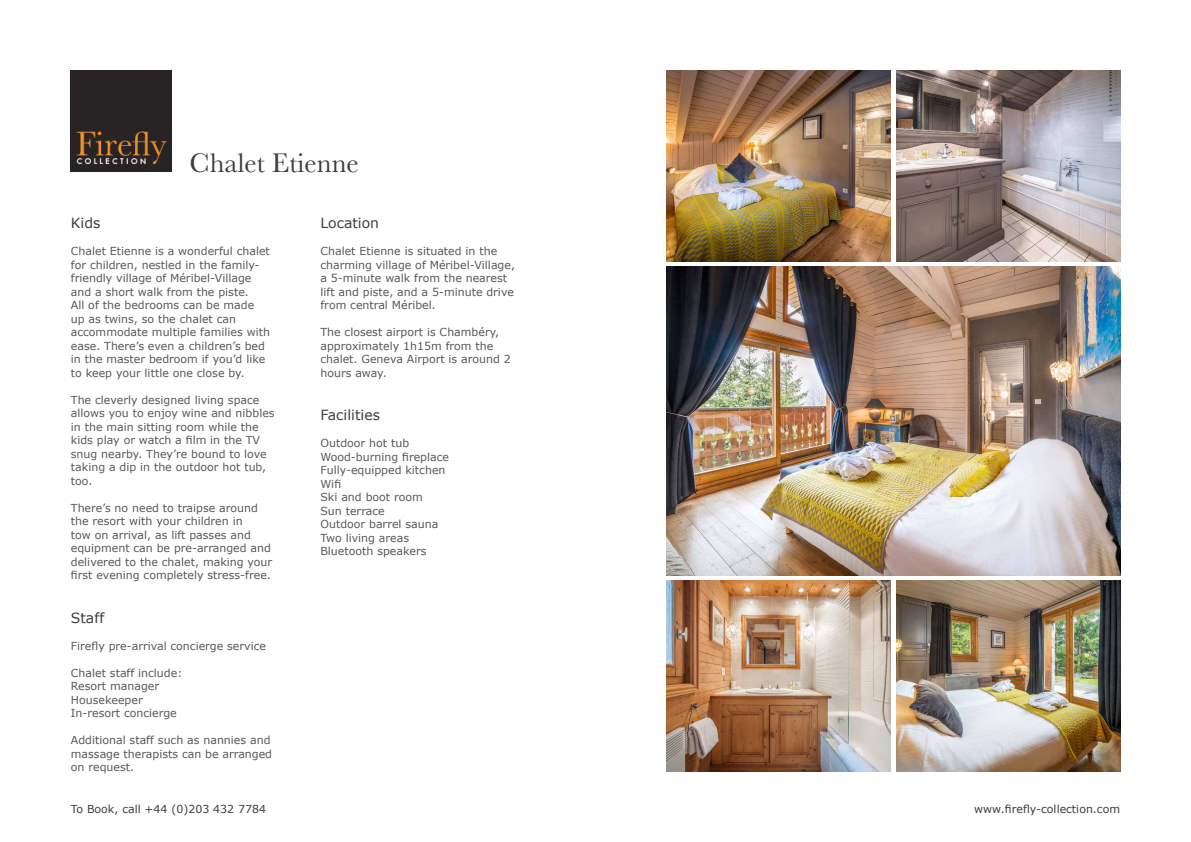
<style>
.page{position:relative;width:1191px;height:842px;background:#fff}
.page>*{position:absolute;margin:0;border:0;box-sizing:border-box;transform-origin:0 0}
.t1{font:28px "Baskerville";color:#3e3e3f}
.t2{font:14px "Verdana";color:#3e3e3f}
.t3{font:11px/13.5px "Verdana";color:#57585a}
.t4{font:11px "Verdana";color:#3e3e3f}
</style>
<div class="page">
<img style="left:71px;top:71px;width:101px;height:101px">
<img style="left:666px;top:267px;width:454px;height:308px">
<img style="left:666px;top:71px;width:224px;height:190px">
<img style="left:896px;top:71px;width:224px;height:190px">
<img style="left:666px;top:581px;width:224px;height:190px">
<img style="left:896px;top:581px;width:224px;height:190px">
<p class="t1" style="left:190px;top:145px;width:171px">Chalet Etienne</p>
<p class="t2" style="left:71px;top:214px;width:31px">Kids</p>
<p class="t3" style="left:71px;top:244px;width:201px">Chalet Etienne is a wonderful chalet for children, nestled in the family&shy;friendly village of Méribel-Village and a short walk from the piste.<br>All of the bedrooms can be made up as twins, so the chalet can accommodate multiple families with ease. There’s even a children’s bed in the master bedroom if you’d like to keep your little one close by.</p>
<p class="t3" style="left:71px;top:393px;width:205px">The cleverly designed living space allows you to enjoy wine and nibbles in the main sitting room while the kids play or watch a film in the TV snug nearby. They’re bound to love taking a dip in the outdoor hot tub, too.</p>
<p class="t3" style="left:71px;top:501px;width:203px">There’s no need to traipse around the resort with your children in<br>tow on arrival, as lift passes and equipment can be pre-arranged and delivered to the chalet, making your first evening completely stress-free.</p>
<p class="t2" style="left:71px;top:609px;width:35px">Staff</p>
<p class="t3" style="left:71px;top:639px;width:197px">Firefly pre-arrival concierge service</p>
<p class="t3" style="left:71px;top:666px;width:113px">Chalet staff include:</p>
<p class="t3" style="left:71px;top:680px;width:90px">Resort manager</p>
<p class="t3" style="left:71px;top:693px;width:73px">Housekeeper</p>
<p class="t3" style="left:71px;top:707px;width:107px">In-resort concierge</p>
<p class="t3" style="left:71px;top:734px;width:203px">Additional staff such as nannies and massage therapists can be arranged on request.</p>
<p class="t4" style="left:71px;top:802px;width:197px">To Book, call +44 (0)203 432 7784</p>
<p class="t2" style="left:320px;top:214px;width:60px">Location</p>
<p class="t3" style="left:320px;top:244px;width:196px">Chalet Etienne is situated in the charming village of Méribel-Village, a 5-minute walk from the nearest lift and piste, and a 5-minute drive from central Méribel.</p>
<p class="t3" style="left:320px;top:325px;width:192px">The closest airport is Chambéry, approximately 1h15m from the chalet. Geneva Airport is around 2 hours away.</p>
<p class="t2" style="left:320px;top:406px;width:61px">Facilities</p>
<p class="t3" style="left:320px;top:437px;width:90px">Outdoor hot tub</p>
<p class="t3" style="left:320px;top:450px;width:130px">Wood-burning fireplace</p>
<p class="t3" style="left:320px;top:464px;width:127px">Fully-equipped kitchen</p>
<p class="t3" style="left:320px;top:477px;width:22px">Wifi</p>
<p class="t3" style="left:320px;top:491px;width:104px">Ski and boot room</p>
<p class="t3" style="left:320px;top:504px;width:66px">Sun terrace</p>
<p class="t3" style="left:320px;top:518px;width:119px">Outdoor barrel sauna</p>
<p class="t3" style="left:320px;top:531px;width:90px">Two living areas</p>
<p class="t3" style="left:320px;top:545px;width:108px">Bluetooth speakers</p>
<p class="t4" style="left:974px;top:802px;width:147px">www.firefly-collection.com</p>
</div>
